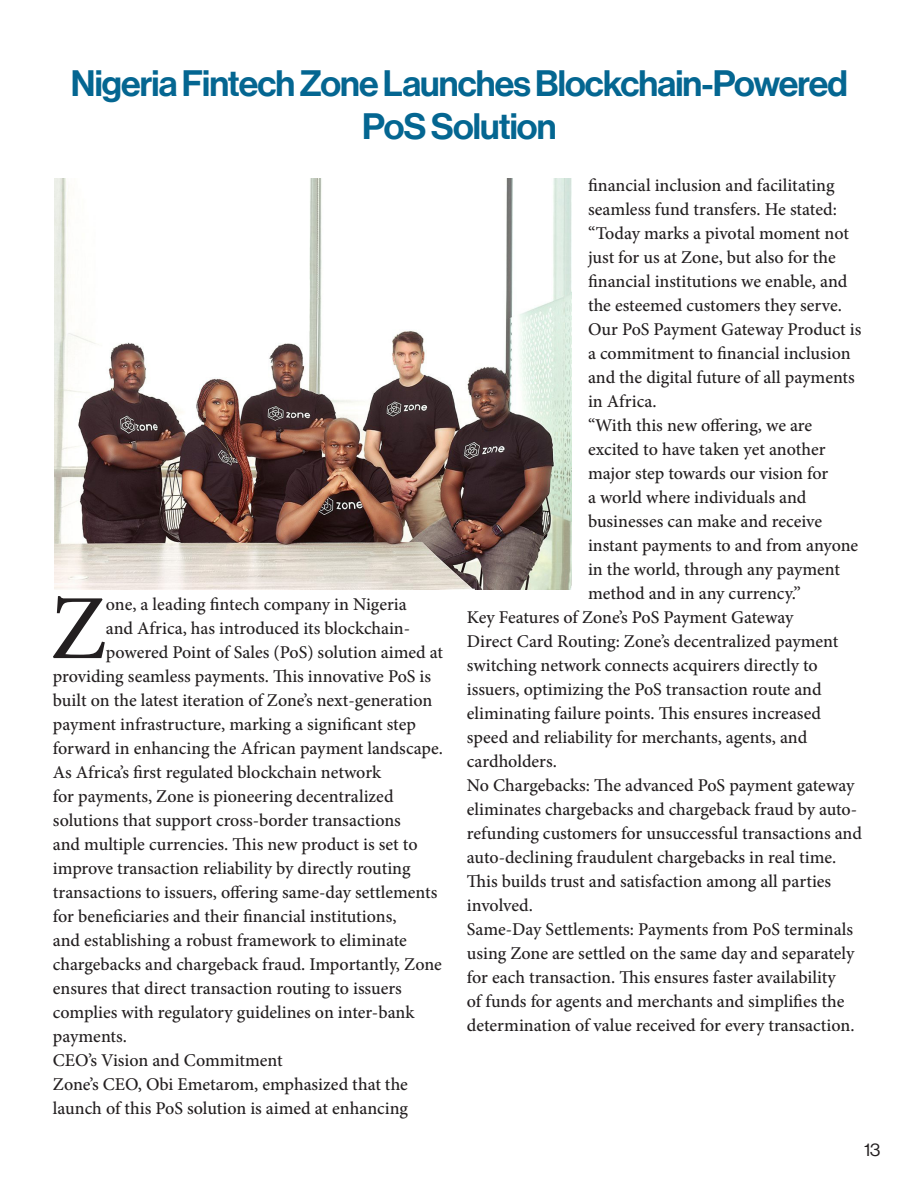
<style>
.page{position:relative;width:918px;height:1188px;background:#fff}
.page>*{position:absolute;margin:0;border:0;box-sizing:border-box;transform-origin:0 0}
.body_text{font:500 91.8px "Minion Pro";color:#231f20}
.Headline{font:36px/43.2px "Neue Haas Display Mediu";letter-spacing:-.025em;color:#046691;text-align:center}
.body_text-2{font:500 18px/24px "Minion Pro";color:#231f20}
.t1{font:18px "Neue Haas Display";color:#231f20}
</style>
<div class="page">
<img style="left:54px;top:178px;width:518px;height:412px">
<p class="Headline" style="left:71px;top:62px;width:778px">Nigeria Fintech Zone Launches Blockchain-Powered<br>PoS Solution</p>
<p class="body_text" style="left:50px;top:567px;width:57px">Z</p>
<p class="body_text-2" style="left:106px;top:592px;width:302px">one, a leading fintech company in Nigeria</p>
<p class="body_text-2" style="left:106px;top:616px;width:306px">and Africa, has introduced its blockchain-</p>
<p class="body_text-2" style="left:106px;top:640px;width:339px">powered Point of Sales (PoS) solution aimed at</p>
<p class="body_text-2" style="left:53px;top:664px;width:380px">providing seamless payments. This innovative PoS is</p>
<p class="body_text-2" style="left:53px;top:688px;width:381px">built on the latest iteration of Zone’s next-generation</p>
<p class="body_text-2" style="left:53px;top:712px;width:364px">payment infrastructure, marking a significant step</p>
<p class="body_text-2" style="left:53px;top:736px;width:391px">forward in enhancing the African payment landscape.</p>
<p class="body_text-2" style="left:53px;top:760px;width:391px">As Africa’s first regulated blockchain network<br>for payments, Zone is pioneering decentralized solutions that support cross-border transactions<br>and multiple currencies. This new product is set to improve transaction reliability by directly routing transactions to issuers, offering same-day settlements for beneficiaries and their financial institutions,<br>and establishing a robust framework to eliminate chargebacks and chargeback fraud. Importantly, Zone ensures that direct transaction routing to issuers complies with regulatory guidelines on inter-bank payments.</p>
<p class="body_text-2" style="left:53px;top:1048px;width:231px">CEO’s Vision and Commitment</p>
<p class="body_text-2" style="left:53px;top:1072px;width:357px">Zone’s CEO, Obi Emetarom, emphasized that the launch of this PoS solution is aimed at enhancing</p>
<p class="body_text-2" style="left:588px;top:173px;width:250px">financial inclusion and facilitating seamless fund transfers. He stated:</p>
<p class="body_text-2" style="left:588px;top:221px;width:275px">“Today marks a pivotal moment not just for us at Zone, but also for the financial institutions we enable, and the esteemed customers they serve.<br>Our PoS Payment Gateway Product is a commitment to financial inclusion and the digital future of all payments in Africa.</p>
<p class="body_text-2" style="left:588px;top:413px;width:272px">“With this new offering, we are excited to have taken yet another major step towards our vision for<br>a world where individuals and businesses can make and receive instant payments to and from anyone in the world, through any payment method and in any currency.”</p>
<p class="body_text-2" style="left:467px;top:605px;width:328px">Key Features of Zone’s PoS Payment Gateway</p>
<p class="body_text-2" style="left:467px;top:629px;width:373px">Direct Card Routing: Zone’s decentralized payment switching network connects acquirers directly to issuers, optimizing the PoS transaction route and eliminating failure points. This ensures increased speed and reliability for merchants, agents, and cardholders.</p>
<p class="body_text-2" style="left:467px;top:773px;width:397px">No Chargebacks: The advanced PoS payment gateway eliminates chargebacks and chargeback fraud by auto&shy;refunding customers for unsuccessful transactions and auto-declining fraudulent chargebacks in real time.<br>This builds trust and satisfaction among all parties involved.</p>
<p class="body_text-2" style="left:467px;top:917px;width:389px">Same-Day Settlements: Payments from PoS terminals using Zone are settled on the same day and separately for each transaction. This ensures faster availability<br>of funds for agents and merchants and simplifies the determination of value received for every transaction.</p>
<p class="t1" style="left:864px;top:1140px;width:18px">13</p>
</div>
